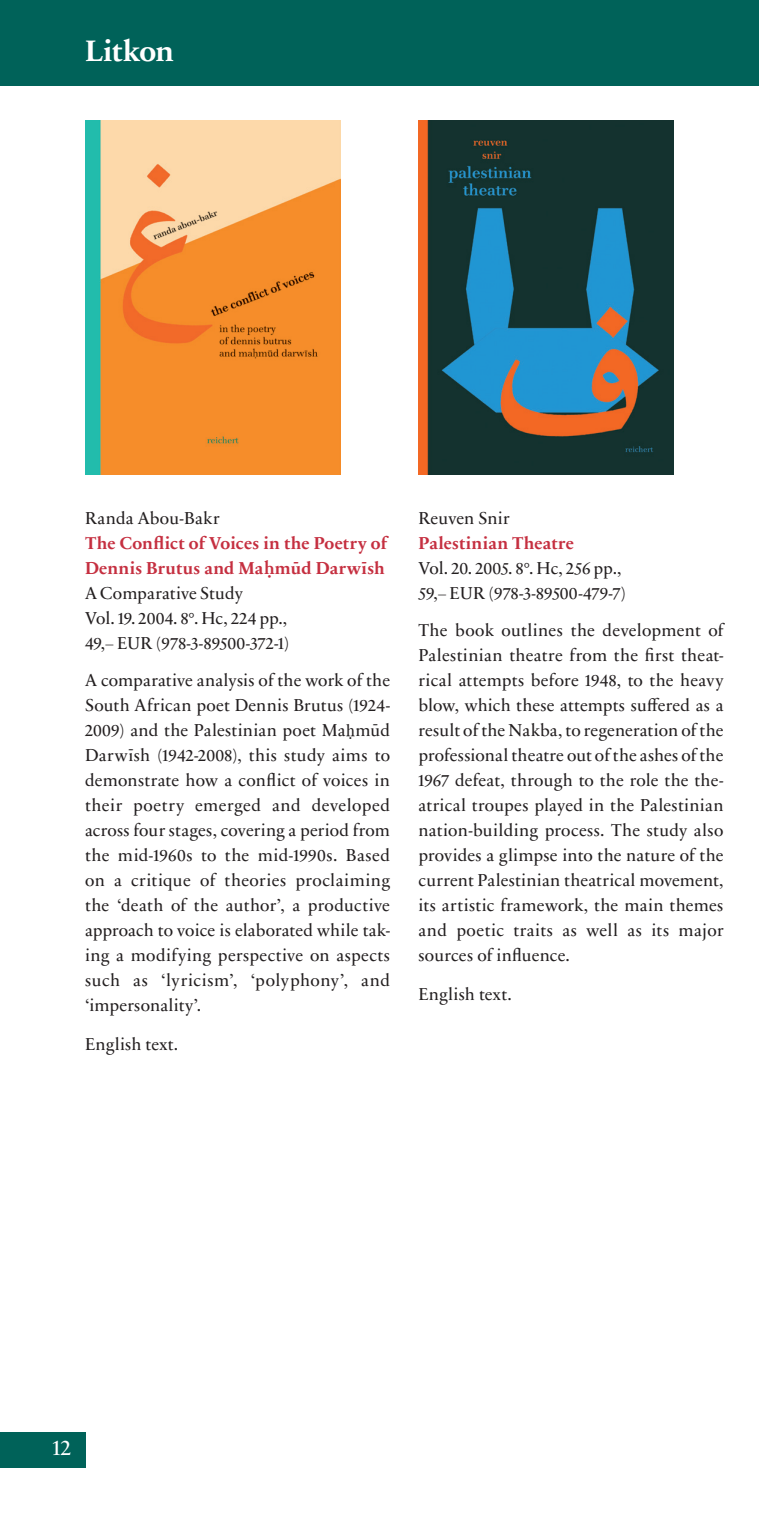
<style>
.page{position:relative;width:759px;height:1517px;background:#fff}
.page>*{position:absolute;margin:0;border:0;box-sizing:border-box;transform-origin:0 0}
.t1{font:700 30px "Sabon Next LT Pro";letter-spacing:-.015em;color:#fff}
.t2{font:22.5px "Sabon Next LT Pro";color:#fff}
.t3{font:17.5px/25px "Sabon Next LT Pro";letter-spacing:.015em;color:#231f20}
.t4{font:700 17.5px "Sabon Next LT Pro";letter-spacing:.015em;color:#c52f40}
.s1{font-weight:700;color:#c52f40}
.s2{font-family:"Junicode";font-weight:700;font-size:19.5px;color:#c52f40}
.s3{font-family:"Times New Unicode"}
</style>
<div class="page">
<div style="left:0;top:0;width:758px;height:85px;background:#006259"></div>
<div style="left:0;top:1431px;width:85px;height:36px;background:#006259"></div>
<img style="left:85px;top:120px;width:255px;height:355px">
<img style="left:418px;top:120px;width:255px;height:355px">
<h1 class="t1" style="left:85px;top:27px;width:90px">Litkon</h1>
<p class="t3" style="left:85px;top:504px;width:136px">Randa Abou-Bakr</p>
<p class="t3" style="left:85px;top:529px;width:303px"><span class="s1">The Conflict of Voices in the Poetry of<br>Dennis Brutus and Ma</span><span class="s2">ḥ</span><span class="s1">mūd Darwīsh<br></span>A Comparative Study<br>Vol. 19. 2004. 8°. Hc, 224 pp.,<br>49,− EUR (978-3-89500-372-1)</p>
<p class="t3" style="left:85px;top:666px;width:306px;text-align:justify">A comparative analysis of the work of the South African poet Dennis Brutus (1924- 2009) and the Palestinian poet Ma<span class="s3">ḥ</span>mūd Darwīsh (1942-2008), this study aims to demonstrate how a conflict of voices in their poetry emerged and developed across four stages, covering a period from the mid-1960s to the mid-1990s. Based on a critique of theories proclaiming the ‘death of the author’, a productive approach to voice is elaborated while tak&shy;ing a modifying perspective on aspects such as ‘lyricism’, ‘polyphony’, and ‘impersonality’.</p>
<p class="t3" style="left:85px;top:1031px;width:95px">English text.</p>
<p class="t3" style="left:418px;top:504px;width:93px">Reuven Snir</p>
<p class="t4" style="left:418px;top:529px;width:157px">Palestinian Theatre</p>
<p class="t3" style="left:418px;top:554px;width:209px">Vol. 20. 2005. 8°. Hc, 256 pp.,<br>59,− EUR (978-3-89500-479-7)</p>
<p class="t3" style="left:418px;top:616px;width:306px;text-align:justify">The book outlines the development of Palestinian theatre from the first theat&shy;rical attempts before 1948, to the heavy blow, which these attempts suffered as a result of the Nakba, to regeneration of the professional theatre out of the ashes of the 1967 defeat, through to the role the the&shy;atrical troupes played in the Palestinian nation-building process. The study also provides a glimpse into the nature of the current Palestinian theatrical movement, its artistic framework, the main themes and poetic traits as well as its major sources of influence.</p>
<p class="t3" style="left:418px;top:981px;width:95px">English text.</p>
<p class="t2" style="left:53px;top:1429px;width:20px">12</p>
</div>
